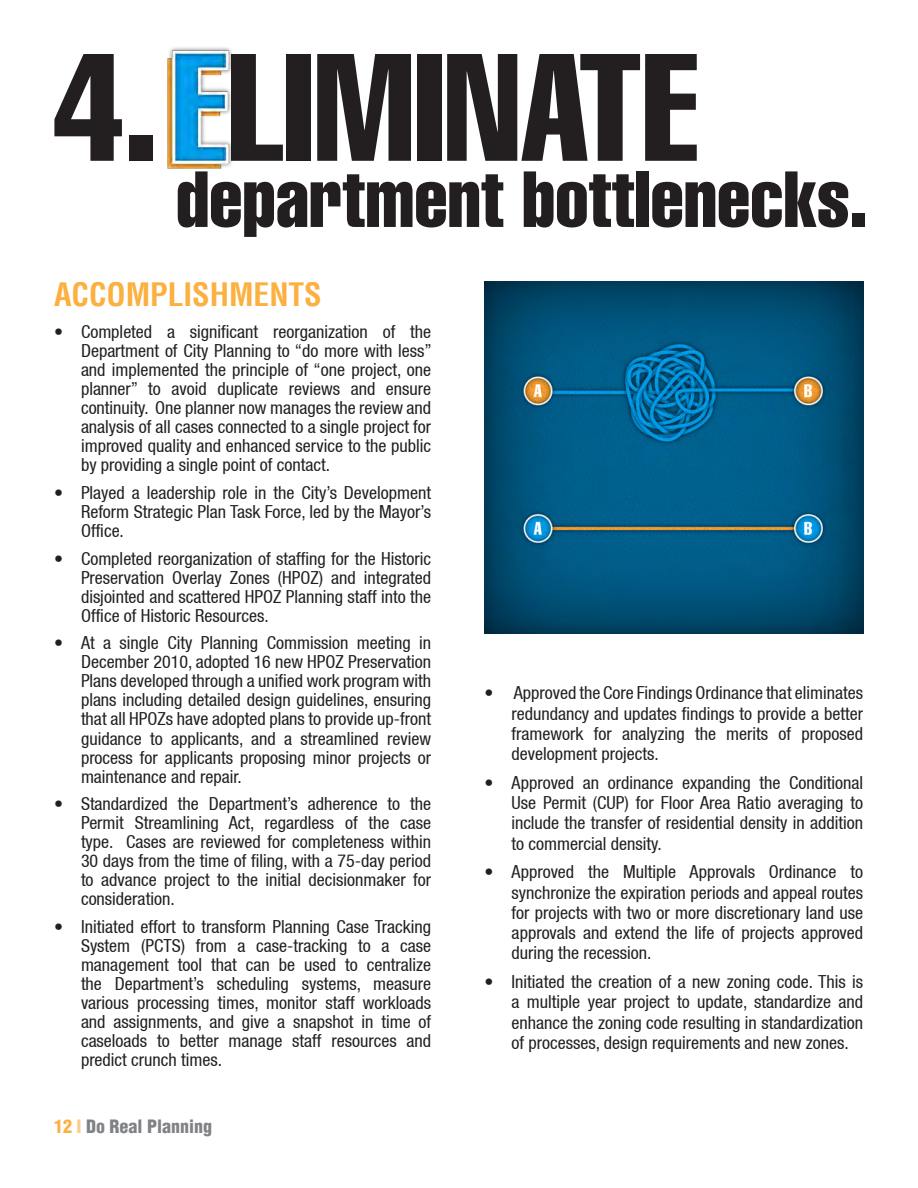
<style>
.page{position:relative;width:918px;height:1188px;background:#fff}
.page>*{position:absolute;margin:0;border:0;box-sizing:border-box;transform-origin:0 0}
.t1{font:extra-condensed 150px "Helvetica";color:#231f20}
.t2{font:extra-condensed 78px "Helvetica";color:#231f20}
.t3{font:700 condensed 31.5px "Helvetica";color:#fbb03f}
.t4{font:condensed 18px/19px "Helvetica 57";color:#231f20;text-align:justify}
.t5{font:900 condensed 18px "Helvetica";color:#808285}
.s1{color:#fbb03f}
.s2{color:#fdcd8a}
</style>
<div class="page">
<img style="left:485px;top:282px;width:378px;height:351px">
<img style="left:167px;top:47px;width:65px;height:122px">
<p class="t1" style="left:54px;top:12px;width:645px">4. LIMINATE</p>
<p class="t2" style="left:176px;top:150px;width:694px">department bottlenecks.</p>
<p class="t3" style="left:54px;top:275px;width:269px">ACCOMPLISHMENTS</p>
<p class="t4" style="left:81px;top:322px;width:352px;text-indent:-27px">• Completed a significant reorganization of the Department of City Planning to “do more with less” and implemented the principle of “one project, one planner” to avoid duplicate reviews and ensure continuity. One planner now manages the review and analysis of all cases connected to a single project for improved quality and enhanced service to the public by providing a single point of contact.</p>
<p class="t4" style="left:81px;top:483px;width:352px;text-indent:-27px">• Played a leadership role in the City’s Development Reform Strategic Plan Task Force, led by the Mayor’s Office.</p>
<p class="t4" style="left:81px;top:549px;width:352px;text-indent:-27px">• Completed reorganization of staffing for the Historic Preservation Overlay Zones (HPOZ) and integrated disjointed and scattered HPOZ Planning staff into the Office of Historic Resources.</p>
<p class="t4" style="left:81px;top:633px;width:352px;text-indent:-27px">• At a single City Planning Commission meeting in December 2010, adopted 16 new HPOZ Preservation Plans developed through a unified work program with plans including detailed design guidelines, ensuring that all HPOZs have adopted plans to provide up-front guidance to applicants, and a streamlined review process for applicants proposing minor projects or maintenance and repair.</p>
<p class="t4" style="left:81px;top:794px;width:352px;text-indent:-27px">• Standardized the Department’s adherence to the Permit Streamlining Act, regardless of the case type. Cases are reviewed for completeness within 30 days from the time of filing, with a 75-day period to advance project to the initial decisionmaker for consideration.</p>
<p class="t4" style="left:81px;top:917px;width:352px;text-indent:-27px">• Initiated effort to transform Planning Case Tracking System (PCTS) from a case-tracking to a case management tool that can be used to centralize the Department’s scheduling systems, measure various processing times, monitor staff workloads and assignments, and give a snapshot in time of caseloads to better manage staff resources and predict crunch times.</p>
<p class="t5" style="left:54px;top:1115px;width:160px"><span class="s1">12</span> <span class="s2">I</span> Do Real Planning</p>
<p class="t4" style="left:512px;top:683px;width:353px;line-height:20.2px;text-indent:-27px">• Approved the Core Findings Ordinance that eliminates redundancy and updates findings to provide a better framework for analyzing the merits of proposed development projects.</p>
<p class="t4" style="left:512px;top:772px;width:353px;line-height:20.2px;text-indent:-27px">• Approved an ordinance expanding the Conditional Use Permit (CUP) for Floor Area Ratio averaging to include the transfer of residential density in addition to commercial density.</p>
<p class="t4" style="left:512px;top:862px;width:353px;line-height:20.2px;text-indent:-27px">• Approved the Multiple Approvals Ordinance to synchronize the expiration periods and appeal routes for projects with two or more discretionary land use approvals and extend the life of projects approved during the recession.</p>
<p class="t4" style="left:512px;top:971px;width:353px;line-height:20.2px;text-indent:-27px">• Initiated the creation of a new zoning code. This is a multiple year project to update, standardize and enhance the zoning code resulting in standardization of processes, design requirements and new zones.</p>
</div>
